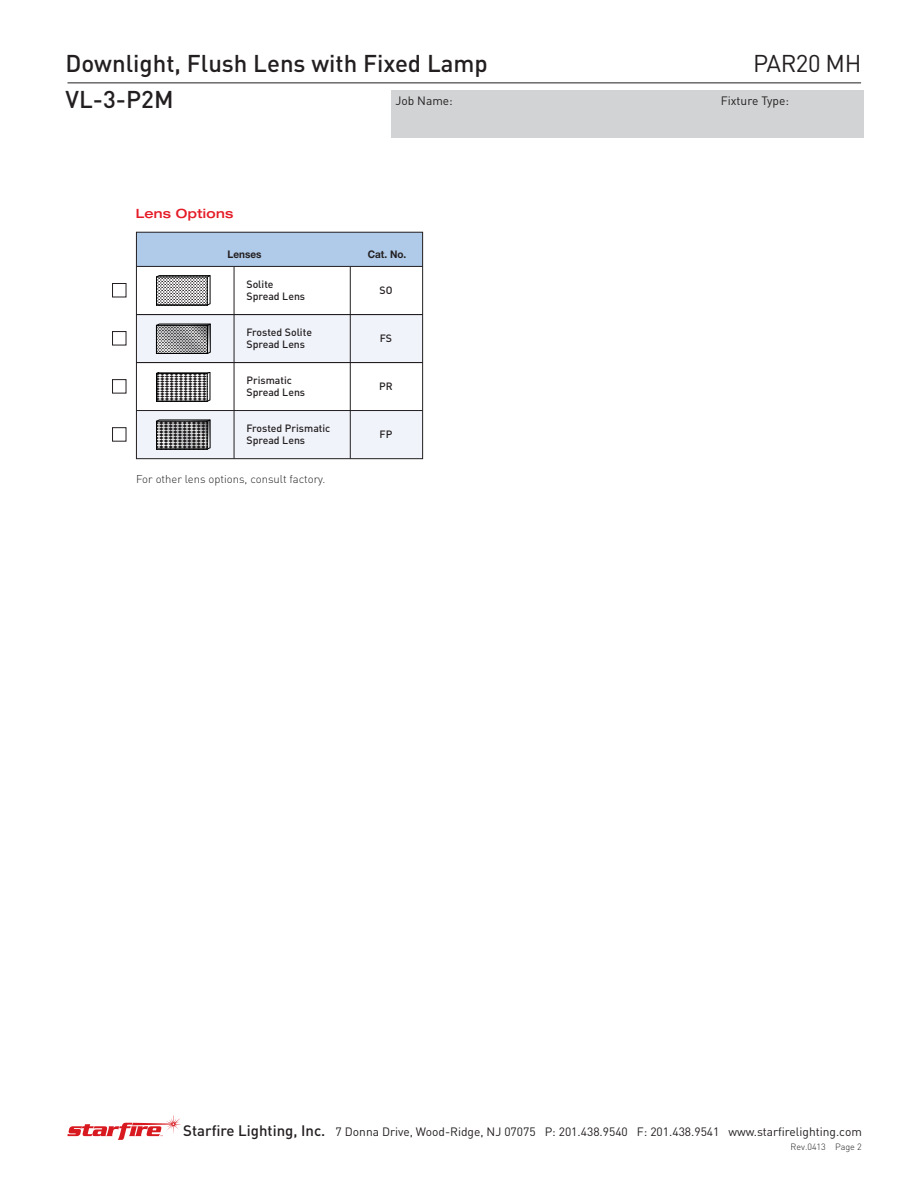
<style>
.page{position:relative;width:918px;height:1188px;background:#fff}
.page>*{position:absolute;margin:0;border:0;box-sizing:border-box;transform-origin:0 0}
.t1{font:500 24px/35.4px "DIN";color:#231f20}
.t2{font:24px "DIN";letter-spacing:-.02em;color:#231f20}
.t3{font:500 expanded 12.75px "Helvetica Neue";letter-spacing:.025em;color:#e51b26}
.t4{font:12px "DIN";color:#231f20}
.t5{font:300 11.25px "DIN";color:#231f20}
.t6{font:500 10.5px/12px "DIN";color:#231f20}
.t7{font:700 10.5px "Helvetica Neue";color:#231f20;scale:.95 1}
.t8{font:300 9px "DIN";color:#231f20}
.s1{font-weight:500;font-size:15px}
</style>
<div class="page">
<svg style="left:68px;top:1115px;width:113px;height:25px"></svg>
<div style="left:392px;top:91px;width:472px;height:47px;background:#d1d3d4"></div>
<hr style="left:68px;top:82px;width:793px;height:1px;background:#231f20">
<div style="left:137px;top:410px;width:286px;height:49px;background:#f0f3fa"></div>
<div style="left:137px;top:314px;width:286px;height:48px;background:#f0f3fa"></div>
<hr style="left:234px;top:251px;width:1px;height:208px;background:#231f20">
<hr style="left:350px;top:232px;width:1px;height:227px;background:#231f20">
<div style="left:136px;top:232px;width:286px;height:34px;background:#b0cbea"></div>
<hr style="left:136px;top:314px;width:287px;height:1px;background:#231f20">
<hr style="left:136px;top:362px;width:287px;height:1px;background:#231f20">
<hr style="left:136px;top:410px;width:287px;height:1px;background:#231f20">
<hr style="left:137px;top:266px;width:286px;height:1px;background:#231f20">
<svg style="left:156px;top:276px;width:54px;height:29px"></svg>
<svg style="left:158px;top:279px;width:47px;height:24px"></svg>
<div style="left:156px;top:277px;width:51px;height:28px;border:1px solid #010202"></div>
<svg style="left:156px;top:324px;width:54px;height:30px"></svg>
<svg style="left:158px;top:327px;width:48px;height:25px"></svg>
<div style="left:156px;top:325px;width:52px;height:29px;border:1px solid #010202"></div>
<svg style="left:156px;top:372px;width:54px;height:29px"></svg>
<svg style="left:158px;top:375px;width:47px;height:24px"></svg>
<div style="left:156px;top:373px;width:51px;height:28px;border:1px solid #010202"></div>
<svg style="left:156px;top:420px;width:54px;height:29px"></svg>
<svg style="left:158px;top:423px;width:47px;height:24px"></svg>
<div style="left:156px;top:421px;width:51px;height:28px;border:1px solid #010202"></div>
<div style="left:112px;top:283px;width:14px;height:14px;border:1px solid #231f20"></div>
<div style="left:112px;top:331px;width:14px;height:14px;border:1px solid #231f20"></div>
<div style="left:112px;top:379px;width:14px;height:14px;border:1px solid #231f20"></div>
<div style="left:112px;top:427px;width:14px;height:15px;border:1px solid #231f20"></div>
<div style="left:136px;top:232px;width:287px;height:227px;border:1px solid #231f20"></div>
<h1 class="t1" style="left:66px;top:49px;width:424px">Downlight, Flush Lens with Fixed Lamp<br>VL-3-P2M</h1>
<h1 class="t2" style="left:753px;top:55px;width:110px">PAR20 MH</h1>
<p class="t4" style="left:395px;top:97px;width:59px">Job Name:</p>
<p class="t4" style="left:721px;top:97px;width:70px">Fixture Type:</p>
<p class="t3" style="left:136px;top:209px;width:99px">Lens Options</p>
<p class="t7" style="left:228px;top:251px;width:37px">Lenses</p>
<p class="t7" style="left:368px;top:251px;width:42px">Cat. No.</p>
<p class="t6" style="left:379px;top:286px;width:14px">SO</p>
<p class="t6" style="left:246px;top:280px;width:60px">Solite<br>Spread Lens</p>
<p class="t6" style="left:246px;top:328px;width:67px">Frosted Solite<br>Spread Lens</p>
<p class="t6" style="left:246px;top:376px;width:60px">Prismatic<br>Spread Lens</p>
<p class="t6" style="left:246px;top:424px;width:85px">Frosted Prismatic<br>Spread Lens</p>
<p class="t5" style="left:136px;top:475px;width:191px">For other lens options, consult factory.</p>
<p class="t6" style="left:380px;top:334px;width:14px">FS</p>
<p class="t6" style="left:379px;top:382px;width:15px">PR</p>
<p class="t6" style="left:380px;top:430px;width:14px">FP</p>
<p class="t4" style="left:183px;top:1128px;width:680px"><span class="s1">Starfire Lighting, Inc.</span> 7 Donna Drive, Wood-Ridge, NJ 07075 P: 201.438.9540 F: 201.438.9541 www.starfirelighting.com</p>
<p class="t8" style="left:791px;top:1144px;width:73px">Rev.0413 Page 2</p>
</div>
